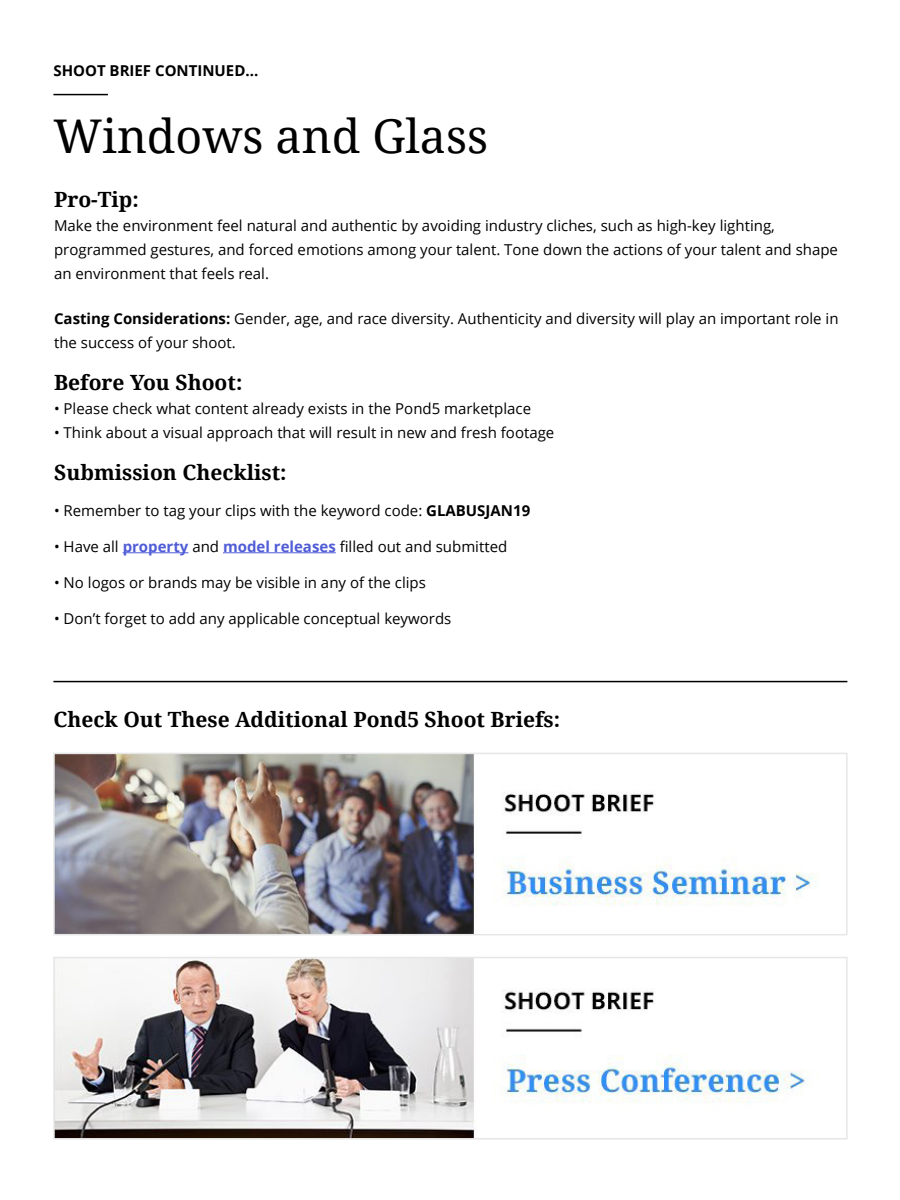
<style>
.page{position:relative;width:900px;height:1200px;background:#fff}
.page>*{position:absolute;margin:0;border:0;box-sizing:border-box;transform-origin:0 0}
.t1{font:46.5px "Droid Serif";color:#000}
.t2{font:700 21px "Droid Serif";color:#000}
.t3{font:15px/24px "Open Sans";color:#000}
.t4{font:700 15px "Open Sans";color:#000}
.s1{font-weight:700}
.s2{font-weight:700;color:#4f5cd6}
</style>
<div class="page">
<img style="left:56px;top:756px;width:762px;height:176px">
<div style="left:53px;top:753px;width:795px;height:182px;border:2px solid #e6e6e6"></div>
<img style="left:56px;top:960px;width:750px;height:177px">
<div style="left:53px;top:957px;width:795px;height:183px;border:2px solid #e6e6e6"></div>
<hr style="left:123px;top:552px;width:65px;height:1px;background:#4f5cd6">
<hr style="left:223px;top:552px;width:113px;height:1px;background:#4f5cd6">
<hr style="left:53px;top:94px;width:55px;height:1px;background:#000">
<hr style="left:53px;top:681px;width:794px;height:1px;background:#000">
<p class="t4" style="left:53px;top:59px;width:206px">SHOOT BRIEF CONTINUED...</p>
<p class="t1" style="left:53px;top:104px;width:436px">Windows and Glass</p>
<p class="t2" style="left:54px;top:184px;width:86px">Pro-Tip:</p>
<p class="t3" style="left:54px;top:213px;width:785px">Make the environment feel natural and authentic by avoiding industry cliches, such as high-key lighting, programmed gestures, and forced emotions among your talent. Tone down the actions of your talent and shape an environment that feels real.</p>
<p class="t3" style="left:54px;top:306px;width:786px"><span class="s1">Casting Considerations:</span> Gender, age, and race diversity. Authenticity and diversity will play an important role in the success of your shoot.</p>
<p class="t2" style="left:54px;top:367px;width:190px">Before You Shoot:</p>
<p class="t3" style="left:54px;top:396px;width:479px">• Please check what content already exists in the Pond5 marketplace</p>
<p class="t3" style="left:54px;top:420px;width:502px">• Think about a visual approach that will result in new and fresh footage</p>
<p class="t2" style="left:54px;top:457px;width:234px">Submission Checklist:</p>
<p class="t3" style="left:54px;top:498px;width:478px">• Remember to tag your clips with the keyword code: <span class="s1">GLABUSJAN19</span></p>
<p class="t3" style="left:54px;top:534px;width:455px">• Have all <span class="s2">property</span> and <span class="s2">model releases</span> filled out and submitted</p>
<p class="t3" style="left:54px;top:570px;width:373px">• No logos or brands may be visible in any of the clips</p>
<p class="t3" style="left:54px;top:606px;width:399px">• Don’t forget to add any applicable conceptual keywords</p>
<p class="t2" style="left:53px;top:705px;width:508px">Check Out These Additional Pond5 Shoot Briefs:</p>
</div>
